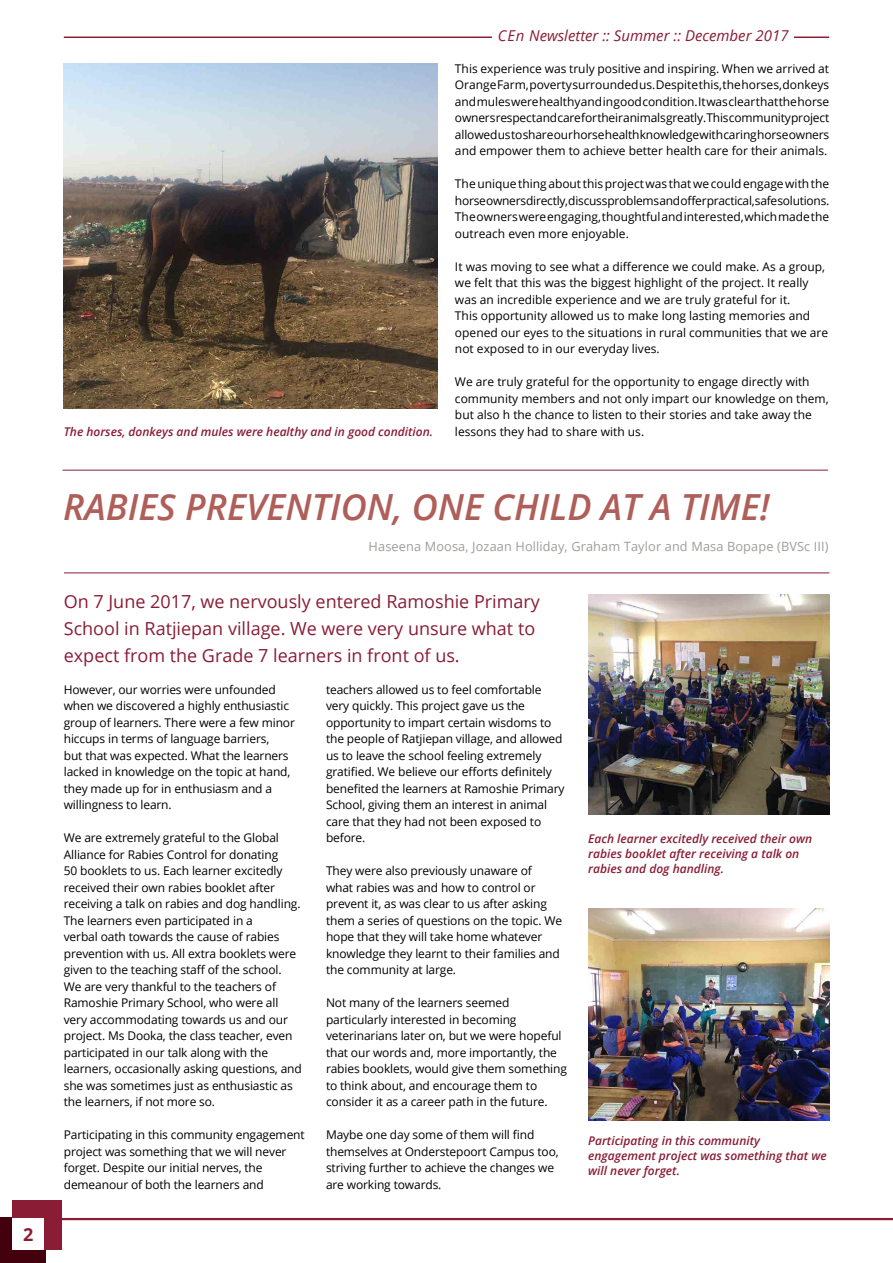
<style>
.page{position:relative;width:893px;height:1263px;background:#fff}
.page>*{position:absolute;margin:0;border:0;box-sizing:border-box;transform-origin:0 0}
.t1{font:italic 600 36px "Open Sans";color:#af5e59}
.t2{font:18px/27px "Open Sans";color:#8a1c35}
.t3{font:700 18px "Open Sans";color:#8a1c35}
.t4{font:italic 15px "Open Sans";color:#8a1c35}
.t5{font:12.75px "Open Sans";letter-spacing:.01em;color:#a19c9b}
.t6{font:12px/16.5px "Open Sans";letter-spacing:-.01em;color:#000}
.t7{font:italic 600 12px/15px "Open Sans";color:#8a1c35}
</style>
<div class="page">
<hr style="left:64px;top:37px;width:765px;height:1px;background:#8a1c35">
<hr style="left:56px;top:1218px;width:837px;height:2px;background:#8a1c35">
<div style="left:492px;top:29px;width:302px;height:19px;background:#fff"></div>
<div style="left:0;top:1217px;width:46px;height:46px;background:#43000d"></div>
<div style="left:12px;top:1200px;width:50px;height:50px;background:#8a1c35"></div>
<div style="left:12px;top:1218px;width:32px;height:32px;background:#fff"></div>
<img style="left:64px;top:64px;width:374px;height:344px">
<hr style="left:62px;top:470px;width:766px;height:1px;background:#8a1c35">
<hr style="left:64px;top:572px;width:765px;height:1px;background:#8a1c35">
<img style="left:588px;top:595px;width:241px;height:220px">
<img style="left:588px;top:909px;width:241px;height:211px">
<h2 class="t3" style="left:23px;top:1221px;width:12px">2</h2>
<p class="t7" style="left:64px;top:424px;width:371px">The horses, donkeys and mules were healthy and in good condition.</p>
<p class="t4" style="left:498px;top:25px;width:292px">CEn Newsletter :: Summer :: December 2017</p>
<p class="t6" style="left:455px;top:60px;width:376px;text-align:justify">This experience was truly positive and inspiring. When we arrived at Orange Farm, poverty surrounded us. Despite this, the horses, donkeys and mules were healthy and in good condition. It was clear that the horse owners respect and care for their animals greatly. This community project allowed us to share our horse health knowledge with caring horse owners and empower them to achieve better health care for their animals.</p>
<p class="t6" style="left:455px;top:175px;width:376px;text-align:justify">The unique thing about this project was that we could engage with the horse owners directly, discuss problems and offer practical, safe solutions.<br>The owners were engaging, thoughtful and interested, which made the outreach even more enjoyable.</p>
<p class="t6" style="left:455px;top:258px;width:375px">It was moving to see what a difference we could make. As a group, we felt that this was the biggest highlight of the project. It really was an incredible experience and we are truly grateful for it.<br>This opportunity allowed us to make long lasting memories and opened our eyes to the situations in rural communities that we are not exposed to in our everyday lives.</p>
<p class="t6" style="left:455px;top:373px;width:375px">We are truly grateful for the opportunity to engage directly with community members and not only impart our knowledge on them, but also h the chance to listen to their stories and take away the lessons they had to share with us.</p>
<h1 class="t1" style="left:63px;top:482px;width:708px">RABIES PREVENTION, ONE CHILD AT A TIME!</h1>
<p class="t5" style="left:369px;top:537px;width:462px">Haseena Moosa, Jozaan Holliday, Graham Taylor and Masa Bopape (BVSc III)</p>
<h2 class="t2" style="left:64px;top:588px;width:478px">On 7 June 2017, we nervously entered Ramoshie Primary<br>School in Ratjiepan village. We were very unsure what to expect from the Grade 7 learners in front of us.</h2>
<p class="t6" style="left:64px;top:681px;width:233px">However, our worries were unfounded when we discovered a highly enthusiastic group of learners. There were a few minor hiccups in terms of language barriers,<br>but that was expected. What the learners lacked in knowledge on the topic at hand, they made up for in enthusiasm and a willingness to learn.</p>
<p class="t6" style="left:64px;top:829px;width:240px">We are extremely grateful to the Global Alliance for Rabies Control for donating<br>50 booklets to us. Each learner excitedly received their own rabies booklet after receiving a talk on rabies and dog handling.<br>The learners even participated in a<br>verbal oath towards the cause of rabies prevention with us. All extra booklets were given to the teaching staff of the school.<br>We are very thankful to the teachers of Ramoshie Primary School, who were all very accommodating towards us and our project. Ms Dooka, the class teacher, even participated in our talk along with the learners, occasionally asking questions, and she was sometimes just as enthusiastic as the learners, if not more so.</p>
<p class="t6" style="left:64px;top:1126px;width:242px">Participating in this community engagement project was something that we will never forget. Despite our initial nerves, the demeanour of both the learners and</p>
<p class="t6" style="left:326px;top:681px;width:240px">teachers allowed us to feel comfortable very quickly. This project gave us the opportunity to impart certain wisdoms to the people of Ratjiepan village, and allowed us to leave the school feeling extremely gratified. We believe our efforts definitely benefited the learners at Ramoshie Primary School, giving them an interest in animal care that they had not been exposed to before.</p>
<p class="t6" style="left:326px;top:862px;width:238px">They were also previously unaware of what rabies was and how to control or prevent it, as was clear to us after asking them a series of questions on the topic. We hope that they will take home whatever knowledge they learnt to their families and the community at large.</p>
<p class="t6" style="left:326px;top:994px;width:242px">Not many of the learners seemed particularly interested in becoming veterinarians later on, but we were hopeful that our words and, more importantly, the rabies booklets, would give them something to think about, and encourage them to consider it as a career path in the future.</p>
<p class="t6" style="left:326px;top:1126px;width:234px">Maybe one day some of them will find themselves at Onderstepoort Campus too, striving further to achieve the changes we are working towards.</p>
<p class="t7" style="left:588px;top:831px;width:225px">Each learner excitedly received their own rabies booklet after receiving a talk on rabies and dog handling.</p>
<p class="t7" style="left:588px;top:1132px;width:240px">Participating in this community engagement project was something that we will never forget.</p>
</div>
